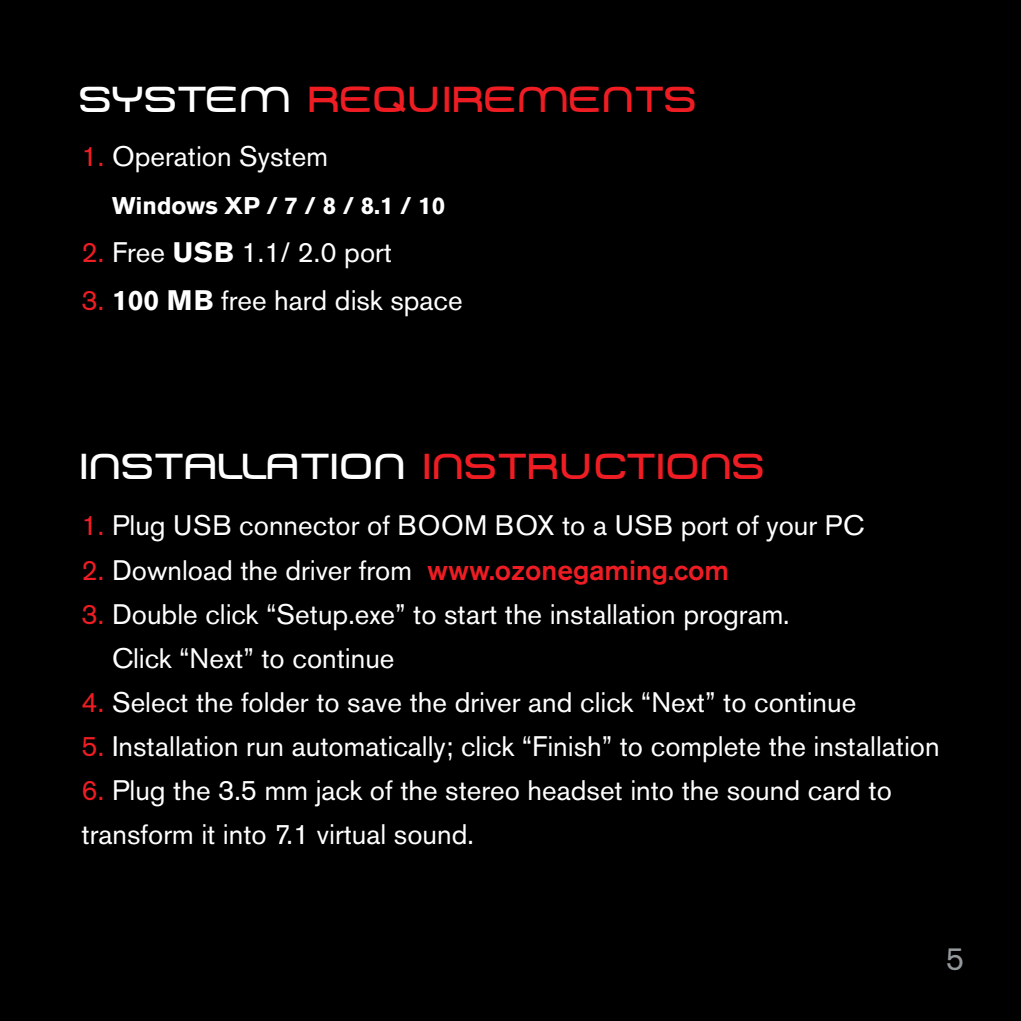
<style>
.page{position:relative;width:1021px;height:1021px;background:#fff}
.page>*{position:absolute;margin:0;border:0;box-sizing:border-box;transform-origin:0 0}
.t1{font:36px "Metro DF ozone";color:#fff}
.t2{font:36px "Metro DF ozone";color:#ee1d23}
.t3{font:32px "Akzidenz Grotesk BE";color:#94999c}
.t4{font:28px/44px "Akzidenz Grotesk BE";color:#fff}
.t5{font:700 24px "Akzidenz Grotesk BE";color:#fff}
.s1{color:#fff}
.s2{color:#ee1d23}
.s3{font-weight:700}
.s4{font-weight:500;color:#ee1d23}
</style>
<div class="page">
<div style="left:0;top:0;width:1020px;height:1020px;background:#000"></div>
<p class="t2" style="left:79px;top:79px;width:619px"><span class="s1">SYSTEM</span> REQUIREMENTS</p>
<p class="t4" style="left:82px;top:134px;width:248px"><span class="s2">1.</span> Operation System</p>
<p class="t5" style="left:112px;top:192px;width:334px">Windows XP / 7 / 8 / 8.1 / 10</p>
<p class="t4" style="left:82px;top:230px;width:312px"><span class="s2">2.</span> Free <span class="s3">USB</span> 1.1/ 2.0 port</p>
<p class="t4" style="left:82px;top:278px;width:382px"><span class="s2">3.</span> <span class="s3">100 MB</span> free hard disk space</p>
<p class="t1" style="left:79px;top:446px;width:687px">INSTALLATION <span class="s2">INSTRUCTIONS</span></p>
<p class="t4" style="left:82px;top:504px;width:783px"><span class="s2">1.</span> Plug USB connector of BOOM BOX to a USB port of your PC</p>
<p class="t4" style="left:82px;top:548px;width:648px"><span class="s2">2.</span> Download the driver from <span class="s4">www.ozonegaming.com</span></p>
<p class="t4" style="left:82px;top:592px;width:709px"><span class="s2">3.</span> Double click “Setup.exe” to start the installation program.</p>
<p class="t4" style="left:112px;top:636px;width:284px">Click “Next” to continue</p>
<p class="t4" style="left:82px;top:680px;width:776px"><span class="s2">4.</span> Select the folder to save the driver and click “Next” to continue</p>
<p class="t4" style="left:82px;top:724px;width:859px"><span class="s2">5.</span> Installation run automatically; click “Finish” to complete the installation</p>
<p class="t4" style="left:82px;top:768px;width:811px"><span class="s2">6.</span> Plug the 3.5 mm jack of the stereo headset into the sound card to transform it into 7.1 virtual sound.</p>
<p class="t3" style="left:945px;top:939px;width:20px">5</p>
</div>
